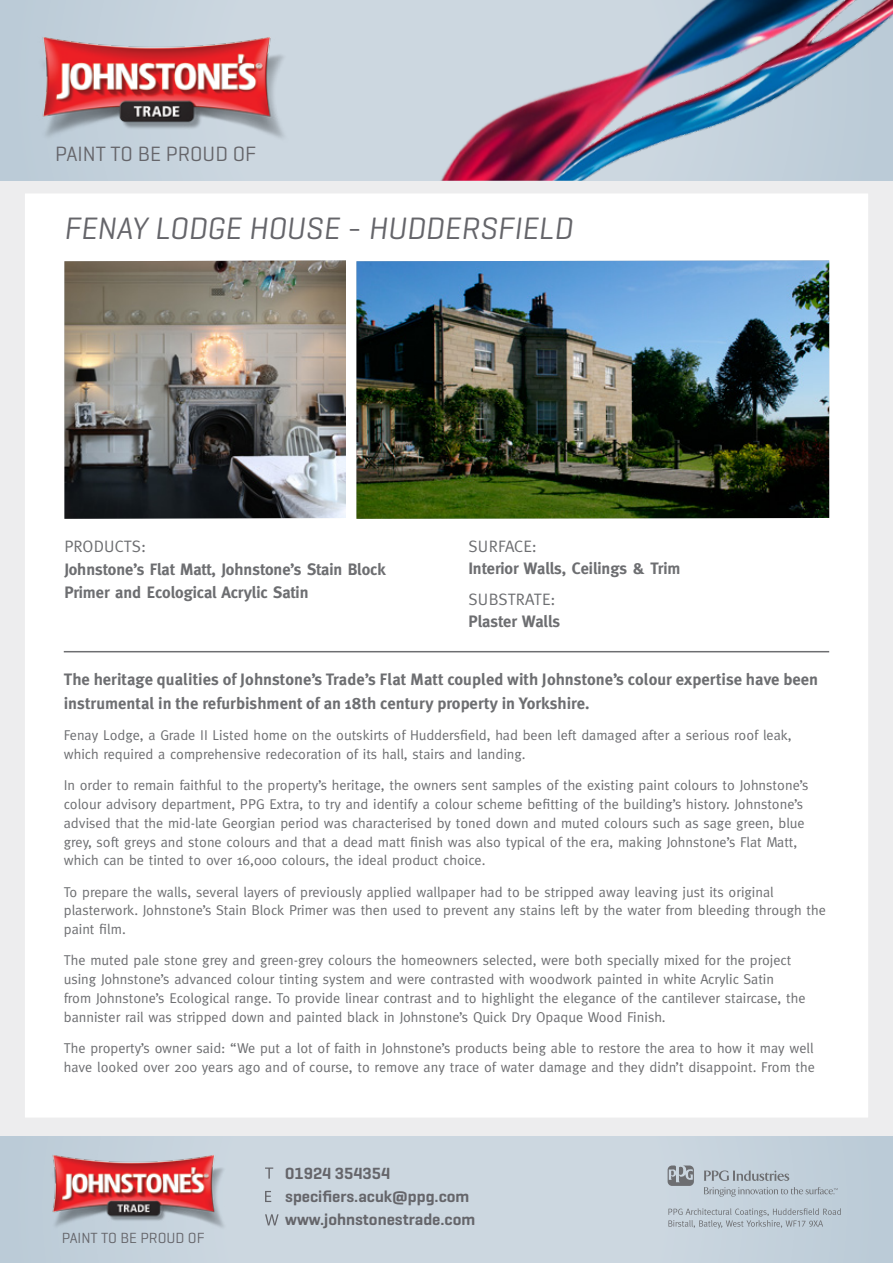
<style>
.page{position:relative;width:893px;height:1263px;background:#ededee}
.page>*{position:absolute;margin:0;border:0;box-sizing:border-box;transform-origin:0 0}
.t1{font:italic 31.5px "Geogrotesque";color:#65656a}
.t2{font:21.15px "Geogrotesque";color:#65656a}
.t3{font:700 16.5px/24px "Meta Plus";color:#6d6e71}
.t4{font:700 16.5px/23.2px "Meta";color:#6d6e71}
.t5{font:600 16.5px/23.4px "Geogrotesque";color:#65656a}
.t6{font:16.5px "Meta Plus Normal";color:#6d6e71}
.t7{font:15px "Geogrotesque";color:#65656a}
.t8{font:14.25px/18.8px "Meta";color:#6d6e71}
</style>
<div class="page">
<div style="left:25px;top:194px;width:843px;height:923px;background:#fff"></div>
<div style="left:0;top:0;width:893px;height:181px;background:linear-gradient(to bottom,#c9d5de,#c9d5de)"></div>
<div style="left:0;top:1137px;width:893px;height:126px;background:linear-gradient(to right,#c7d4de,#c7d4dd)"></div>
<img style="left:19px;top:37px;width:285px;height:109px">
<img style="left:425px;top:0;width:468px;height:181px">
<svg style="left:265px;top:1167px;width:8px;height:12px"></svg>
<svg style="left:265px;top:1191px;width:6px;height:11px"></svg>
<svg style="left:265px;top:1214px;width:14px;height:11px"></svg>
<img style="left:36px;top:1155px;width:203px;height:77px">
<svg style="left:657px;top:1165px;width:181px;height:34px;background:#b7c2cc"></svg>
<svg style="left:622px;top:1208px;width:219px;height:25px;background:#bdc8d1"></svg>
<img style="left:356px;top:260px;width:473px;height:259px">
<img style="left:64px;top:260px;width:282px;height:259px">
<hr style="left:64px;top:651px;width:765px;height:1px;background:#6d6e71">
<h2 class="t2" style="left:55px;top:141px;width:203px">PAINT TO BE PROUD OF</h2>
<h1 class="t1" style="left:64px;top:209px;width:510px">FENAY LODGE HOUSE - HUDDERSFIELD</h1>
<p class="t6" style="left:64px;top:537px;width:83px">PRODUCTS:</p>
<p class="t4" style="left:64px;top:557px;width:323px">Johnstone’s Flat Matt, Johnstone’s Stain Block<br>Primer and Ecological Acrylic Satin</p>
<p class="t6" style="left:468px;top:537px;width:70px">SURFACE:</p>
<p class="t4" style="left:468px;top:556px;width:214px">Interior Walls, Ceilings &amp; Trim</p>
<p class="t6" style="left:468px;top:590px;width:89px">SUBSTRATE:</p>
<p class="t4" style="left:468px;top:610px;width:93px">Plaster Walls</p>
<p class="t3" style="left:64px;top:667px;width:756px">The heritage qualities of Johnstone’s Trade’s Flat Matt coupled with Johnstone’s colour expertise have been instrumental in the refurbishment of an 18th century property in Yorkshire.</p>
<p class="t8" style="left:64px;top:726px;width:729px">Fenay Lodge, a Grade II Listed home on the outskirts of Huddersfield, had been left damaged after a serious roof leak, which required a comprehensive redecoration of its hall, stairs and landing.</p>
<p class="t8" style="left:64px;top:776px;width:746px">In order to remain faithful to the property’s heritage, the owners sent samples of the existing paint colours to Johnstone’s colour advisory department, PPG Extra, to try and identify a colour scheme befitting of the building’s history. Johnstone’s advised that the mid-late Georgian period was characterised by toned down and muted colours such as sage green, blue grey, soft greys and stone colours and that a dead matt finish was also typical of the era, making Johnstone’s Flat Matt, which can be tinted to over 16,000 colours, the ideal product choice.</p>
<p class="t8" style="left:64px;top:882px;width:764px">To prepare the walls, several layers of previously applied wallpaper had to be stripped away leaving just its original plasterwork. Johnstone’s Stain Block Primer was then used to prevent any stains left by the water from bleeding through the paint film.</p>
<p class="t8" style="left:64px;top:951px;width:743px">The muted pale stone grey and green-grey colours the homeowners selected, were both specially mixed for the project using Johnstone’s advanced colour tinting system and were contrasted with woodwork painted in white Acrylic Satin<br>from Johnstone’s Ecological range. To provide linear contrast and to highlight the elegance of the cantilever staircase, the bannister rail was stripped down and painted black in Johnstone’s Quick Dry Opaque Wood Finish.</p>
<p class="t8" style="left:64px;top:1038px;width:753px">The property’s owner said: “We put a lot of faith in Johnstone’s products being able to restore the area to how it may well have looked over 200 years ago and of course, to remove any trace of water damage and they didn’t disappoint. From the</p>
<p class="t7" style="left:62px;top:1229px;width:144px">PAINT TO BE PROUD OF</p>
<p class="t5" style="left:285px;top:1161px;width:191px">01924 354354 specifiers.acuk@ppg.com www.johnstonestrade.com</p>
</div>
